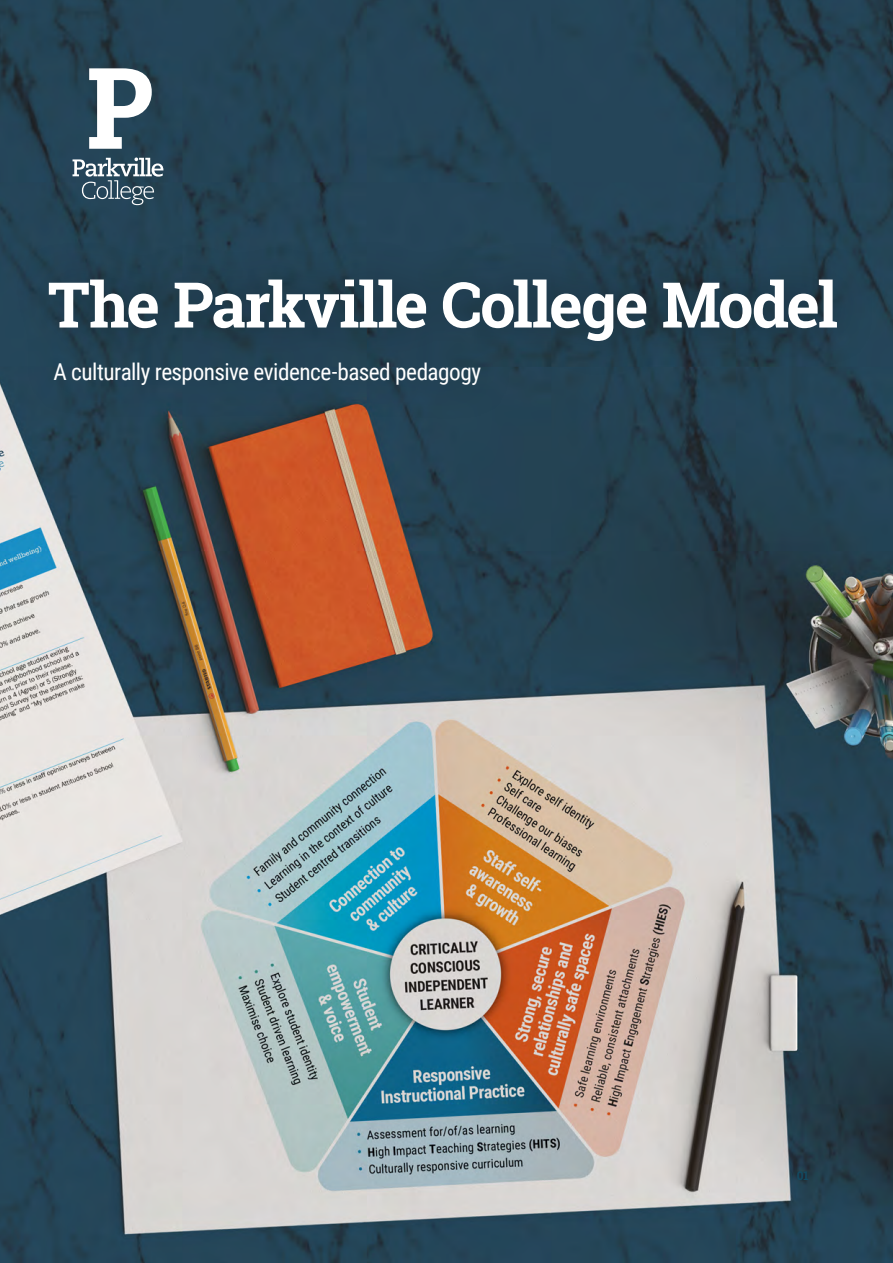
<style>
.page{position:relative;width:893px;height:1263px;background:#fff}
.page>*{position:absolute;margin:0;border:0;box-sizing:border-box;transform-origin:0 0}
.t1{font:700 63px "Roboto Slab";letter-spacing:-.03em;color:#fff}
.t2{font:23.25px "Roboto Condensed";letter-spacing:-.025em;color:#fff}
.t3{font:700 12px "Roboto Slab";color:#124b62}
</style>
<div class="page">
<img style="left:0;top:0;width:893px;height:1263px">
<svg style="left:73px;top:157px;width:90px;height:48px;background:#566e7d"></svg>
<svg style="left:89px;top:68px;width:63px;height:81px"></svg>
<div style="left:8px;top:237px;width:868px;height:188px;background:#000;opacity:.35"></div>
<h1 class="t1" style="left:48px;top:261px;width:792px">The Parkville College Model</h1>
<p class="t2" style="left:53px;top:356px;width:429px">A culturally responsive evidence-based pedagogy</p>
<p class="t3" style="left:797px;top:1167px;width:14px">01</p>
</div>
